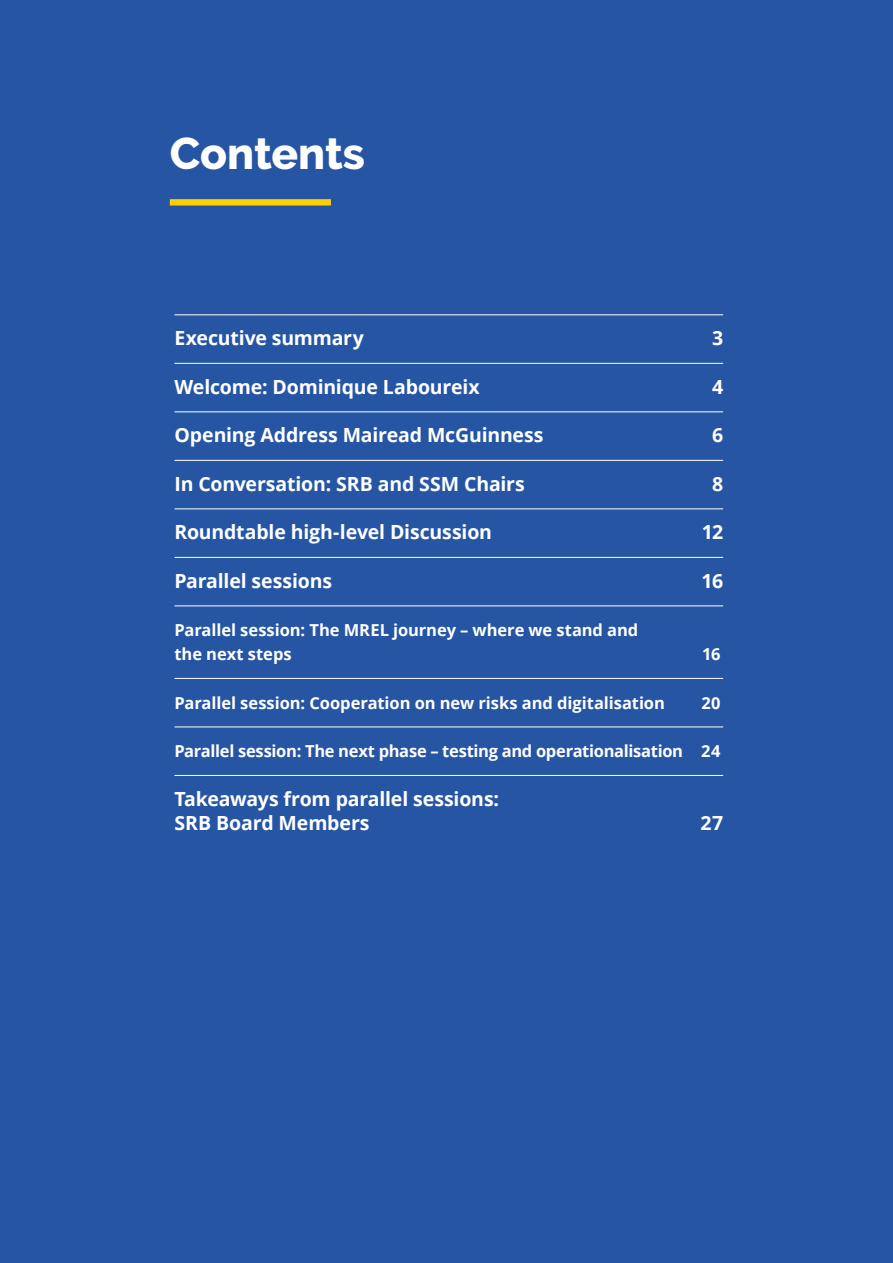
<style>
.page{position:relative;width:893px;height:1263px;background:#2656a3}
.page>*{position:absolute;margin:0;border:0;box-sizing:border-box;transform-origin:0 0}
.t1{font:800 44.25px "Raleway";color:#fff}
.t2{font:700 19.5px/24px "Open Sans";letter-spacing:-.01em;color:#fff}
.t3{font:700 16.5px/24px "Open Sans";letter-spacing:-.005em;color:#fff}
</style>
<div class="page">
<hr style="left:174px;top:314px;width:549px;height:1px;background:#fff">
<hr style="left:174px;top:363px;width:549px;height:1px;background:#fff">
<hr style="left:174px;top:411px;width:549px;height:1px;background:#fff">
<hr style="left:174px;top:460px;width:549px;height:1px;background:#fff">
<hr style="left:174px;top:508px;width:549px;height:1px;background:#fff">
<hr style="left:174px;top:557px;width:549px;height:1px;background:#fff">
<hr style="left:174px;top:605px;width:549px;height:1px;background:#fff">
<hr style="left:174px;top:678px;width:549px;height:1px;background:#fff">
<hr style="left:174px;top:726px;width:549px;height:1px;background:#fff">
<hr style="left:174px;top:775px;width:549px;height:1px;background:#fff">
<div style="left:170px;top:199px;width:161px;height:7px;background:#ffcf00"></div>
<p class="t1" style="left:170px;top:129px;width:197px">Contents</p>
<p class="t2" style="left:174px;top:326px;width:191px">Executive summary</p>
<p class="t2" style="left:712px;top:326px;width:13px">3</p>
<p class="t2" style="left:174px;top:374px;width:307px">Welcome: Dominique Laboureix</p>
<p class="t2" style="left:712px;top:374px;width:13px">4</p>
<p class="t2" style="left:174px;top:423px;width:371px">Opening Address Mairead McGuinness</p>
<p class="t2" style="left:712px;top:423px;width:13px">6</p>
<p class="t2" style="left:174px;top:471px;width:352px">In Conversation: SRB and SSM Chairs</p>
<p class="t2" style="left:712px;top:471px;width:13px">8</p>
<p class="t2" style="left:174px;top:520px;width:319px">Roundtable high-level Discussion</p>
<p class="t2" style="left:702px;top:520px;width:23px">12</p>
<p class="t2" style="left:174px;top:568px;width:159px">Parallel sessions</p>
<p class="t2" style="left:701px;top:568px;width:23px">16</p>
<p class="t3" style="left:174px;top:618px;width:465px">Parallel session: The MREL journey – where we stand and the next steps</p>
<p class="t3" style="left:702px;top:642px;width:20px">16</p>
<p class="t3" style="left:174px;top:690px;width:492px">Parallel session: Cooperation on new risks and digitalisation</p>
<p class="t3" style="left:701px;top:690px;width:21px">20</p>
<p class="t3" style="left:174px;top:739px;width:548px">Parallel session: The next phase – testing and operationalisation 24</p>
<p class="t2" style="left:174px;top:786px;width:326px">Takeaways from parallel sessions:<br>SRB Board Members</p>
<p class="t2" style="left:701px;top:810px;width:24px">27</p>
</div>
